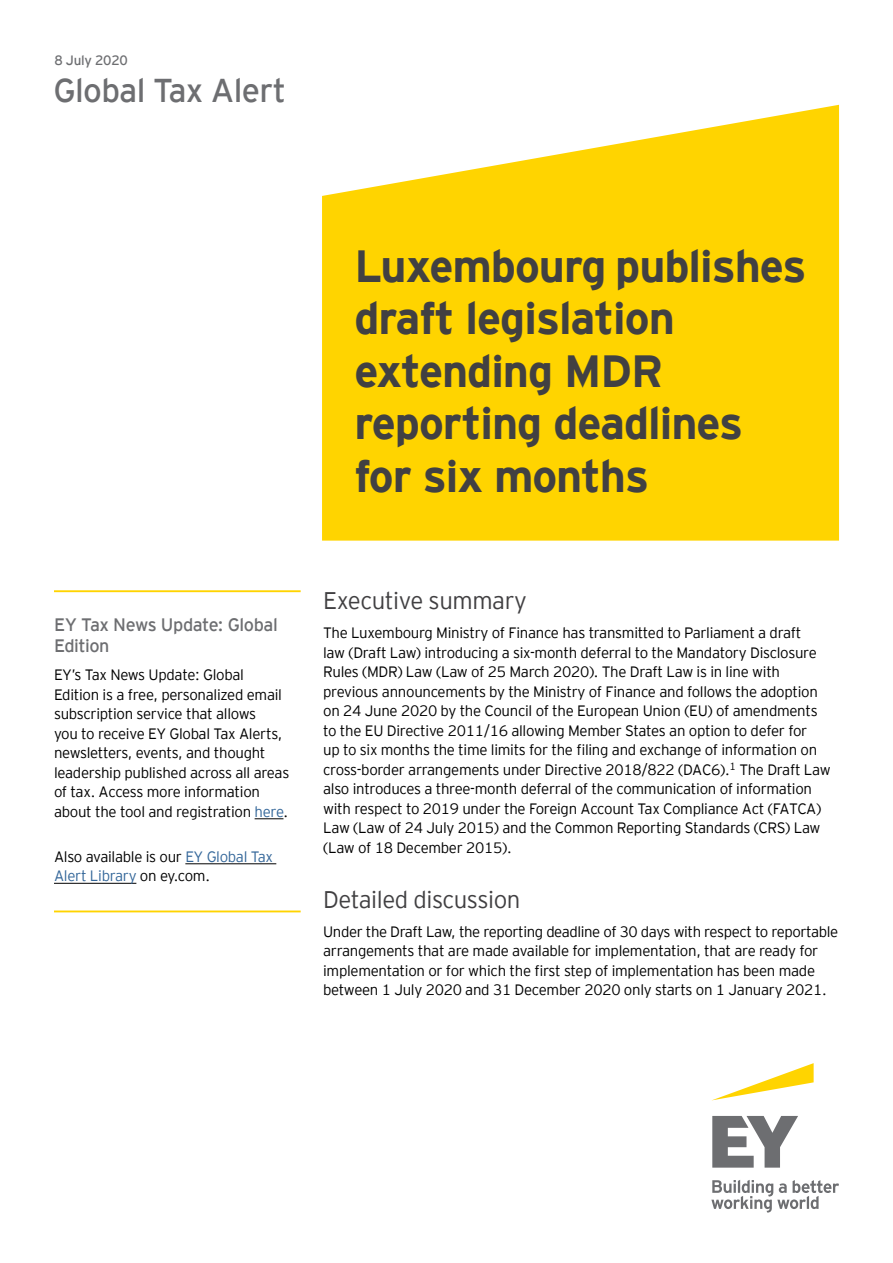
<style>
.page{position:relative;width:893px;height:1263px;background:#fff}
.page>*{position:absolute;margin:0;border:0;box-sizing:border-box;transform-origin:0 0}
.t1{font:700 45px/52.5px "EY Interstate";letter-spacing:-.025em;color:#414042}
.t2{font:33px "EY Interstate";letter-spacing:-.02em;color:#6d6e71}
.t3{font:300 24px "EY Interstate";letter-spacing:-.02em;color:#414042}
.t4{font:18px/21px "EY Interstate";letter-spacing:-.025em;color:#6d6e71}
.t5{font:300 15px/19.5px "EY Interstate";letter-spacing:-.02em;color:#000}
.t6{font:13.5px "EY Interstate";letter-spacing:-.02em;color:#6d6e71}
.s1{color:#369}
</style>
<div class="page">
<svg style="left:322px;top:105px;width:517px;height:436px;background:#ffd81a"></svg>
<hr style="left:54px;top:590px;width:247px;height:2px;background:#ffd400">
<svg style="left:255px;top:818px;width:28px;height:1px"></svg>
<hr style="left:185px;top:863px;width:91px;height:1px;background:#000">
<hr style="left:54px;top:883px;width:82px;height:1px;background:#000">
<hr style="left:54px;top:910px;width:247px;height:2px;background:#ffd400">
<svg style="left:713px;top:1063px;width:101px;height:37px"></svg>
<svg style="left:711px;top:1116px;width:128px;height:96px"></svg>
<p class="t6" style="left:54px;top:50px;width:75px">8 July 2020</p>
<h2 class="t2" style="left:53px;top:67px;width:234px">Global Tax Alert</h2>
<h1 class="t1" style="left:354px;top:237px;width:454px">Luxembourg publishes draft legislation extending MDR reporting deadlines for six months</h1>
<p class="t4" style="left:54px;top:613px;width:225px">EY Tax News Update: Global<br>Edition</p>
<p class="t5" style="left:54px;top:664px;width:237px">EY’s Tax News Update: Global Edition is a free, personalized email subscription service that allows<br>you to receive EY Global Tax Alerts, newsletters, events, and thought leadership published across all areas of tax. Access more information about the tool and registration <span class="s1">here</span>.</p>
<p class="t5" style="left:54px;top:846px;width:221px">Also available is our <span class="s1">EY Global Tax<br>Alert Library</span> on ey.com.</p>
<h3 class="t3" style="left:323px;top:584px;width:205px">Executive summary</h3>
<p class="t5" style="left:323px;top:622px;width:509px">The Luxembourg Ministry of Finance has transmitted to Parliament a draft<br>law (Draft Law) introducing a six-month deferral to the Mandatory Disclosure Rules (MDR) Law (Law of 25 March 2020). The Draft Law is in line with previous announcements by the Ministry of Finance and follows the adoption on 24 June 2020 by the Council of the European Union (EU) of amendments to the EU Directive 2011/16 allowing Member States an option to defer for<br>up to six months the time limits for the filing and exchange of information on cross-border arrangements under Directive 2018/822 (DAC6).<sup>1</sup> The Draft Law also introduces a three-month deferral of the communication of information with respect to 2019 under the Foreign Account Tax Compliance Act (FATCA)<br>Law (Law of 24 July 2015) and the Common Reporting Standards (CRS) Law (Law of 18 December 2015).</p>
<h3 class="t3" style="left:323px;top:882px;width:199px">Detailed discussion</h3>
<p class="t5" style="left:323px;top:920px;width:517px">Under the Draft Law, the reporting deadline of 30 days with respect to reportable arrangements that are made available for implementation, that are ready for implementation or for which the first step of implementation has been made between 1 July 2020 and 31 December 2020 only starts on 1 January 2021.</p>
</div>
